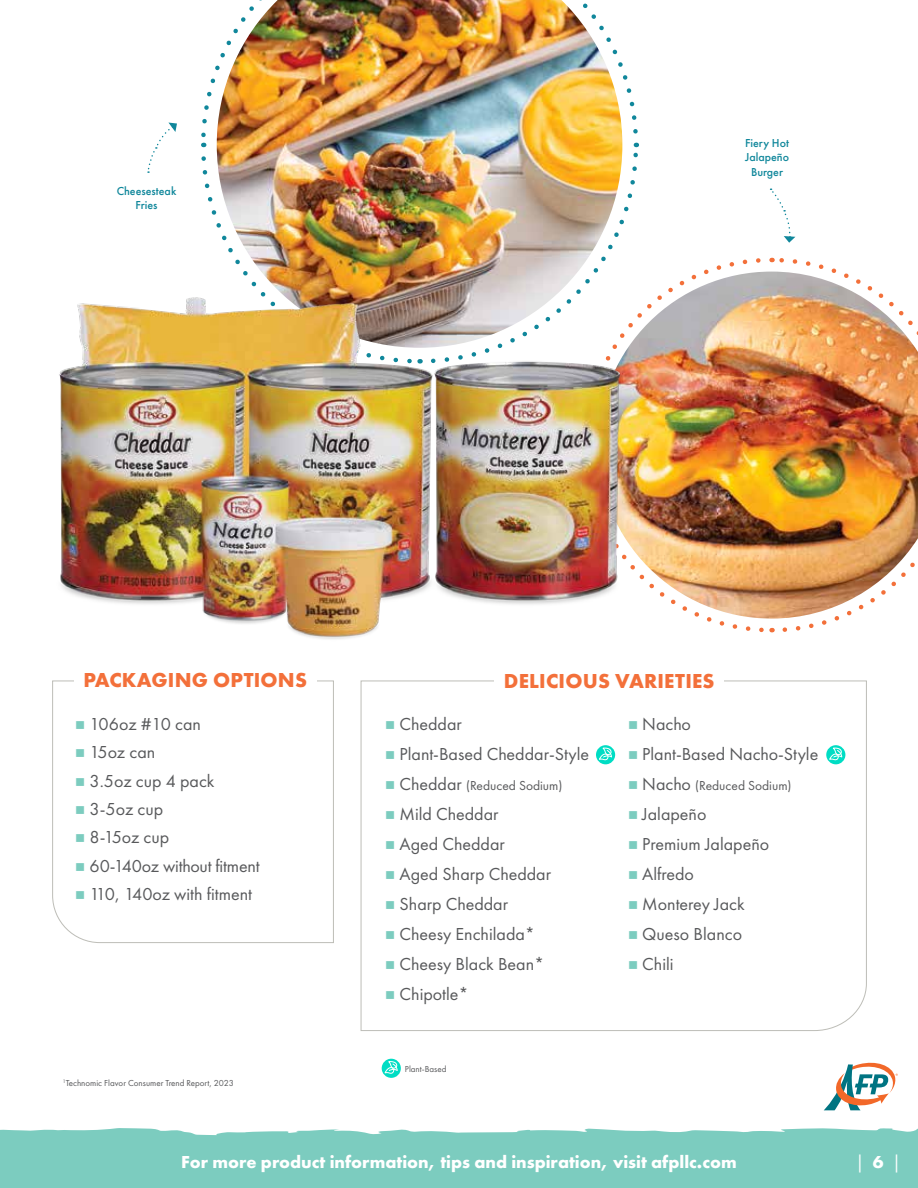
<style>
.page{position:relative;width:918px;height:1188px;background:#fff}
.page>*{position:absolute;margin:0;border:0;box-sizing:border-box;transform-origin:0 0}
.t1{font:700 21px "Futura PT";letter-spacing:.01em;color:#f3703a}
.t2{font:18px "Futura PT";color:#58595b}
.t3{font:700 18px "Futura PT";color:#fff}
.t4{font:18px "Futura PT";color:#fff}
.t5{font:13.5px "Futura PT";color:#58595b}
.t6{font:500 12px/14.4px "Futura PT";color:#10879b;text-align:center}
.t7{font:9px "Futura PT";color:#58595b}
.s1{color:#7cccbf}
.s2{font-size:18px}
.s3{font-weight:700}
</style>
<div class="page">
<div style="left:0;top:1128px;width:918px;height:60px;background:#7cccbf"></div>
<svg style="left:824px;top:1063px;width:74px;height:47px"></svg>
<svg style="left:622px;top:63px;width:16px;height:73px"></svg>
<svg style="left:201px;top:65px;width:16px;height:82px"></svg>
<svg style="left:772px;top:257px;width:65px;height:15px"></svg>
<svg style="left:147px;top:123px;width:30px;height:50px"></svg>
<svg style="left:770px;top:189px;width:25px;height:54px"></svg>
<svg style="left:52px;top:680px;width:282px;height:263px"></svg>
<div style="left:74px;top:665px;width:243px;height:27px;background:#fff"></div>
<svg style="left:360px;top:680px;width:507px;height:351px"></svg>
<div style="left:495px;top:665px;width:229px;height:29px;background:#fff"></div>
<svg style="left:382px;top:1059px;width:19px;height:19px"></svg>
<svg style="left:384px;top:1061px;width:14px;height:13px"></svg>
<svg style="left:596px;top:745px;width:19px;height:19px"></svg>
<svg style="left:599px;top:747px;width:13px;height:14px"></svg>
<svg style="left:826px;top:745px;width:19px;height:19px"></svg>
<svg style="left:829px;top:747px;width:14px;height:14px"></svg>
<img style="left:217px;top:0;width:405px;height:282px">
<img style="left:598px;top:272px;width:320px;height:347px">
<img style="left:59px;top:282px;width:576px;height:357px">
<p class="t6" style="left:117px;top:183px;width:61px">Cheesesteak<br>Fries</p>
<p class="t6" style="left:745px;top:136px;width:46px">Fiery Hot<br>Jalapeño<br>Burger</p>
<p class="t1" style="left:84px;top:666px;width:225px">PACKAGING OPTIONS</p>
<p class="t1" style="left:504px;top:667px;width:212px">DELICIOUS VARIETIES</p>
<p class="t2" style="left:75px;top:713px;width:127px"><span class="s1">■</span> 106oz #10 can</p>
<p class="t2" style="left:75px;top:742px;width:82px"><span class="s1">■</span> 15oz can</p>
<p class="t2" style="left:75px;top:770px;width:141px"><span class="s1">■</span> 3.5oz cup 4 pack</p>
<p class="t2" style="left:75px;top:798px;width:89px"><span class="s1">■</span> 3-5oz cup</p>
<p class="t2" style="left:75px;top:827px;width:96px"><span class="s1">■</span> 8-15oz cup</p>
<p class="t2" style="left:75px;top:855px;width:186px"><span class="s1">■</span> 60-140oz without fitment</p>
<p class="t2" style="left:75px;top:883px;width:178px"><span class="s1">■</span> 110, 140oz with fitment</p>
<p class="t7" style="left:63px;top:1077px;width:173px"><sup>1</sup>Technomic Flavor Consumer Trend Report, 2023</p>
<p class="t2" style="left:385px;top:713px;width:78px"><span class="s1">■</span> Cheddar</p>
<p class="t2" style="left:385px;top:743px;width:205px"><span class="s1">■</span> Plant-Based Cheddar-Style</p>
<p class="t5" style="left:385px;top:777px;width:179px"><span class="s1">■</span> <span class="s2">Cheddar</span> (Reduced Sodium)</p>
<p class="t2" style="left:385px;top:803px;width:115px"><span class="s1">■</span> Mild Cheddar</p>
<p class="t2" style="left:385px;top:833px;width:121px"><span class="s1">■</span> Aged Cheddar</p>
<p class="t2" style="left:385px;top:863px;width:167px"><span class="s1">■</span> Aged Sharp Cheddar</p>
<p class="t2" style="left:385px;top:893px;width:124px"><span class="s1">■</span> Sharp Cheddar</p>
<p class="t2" style="left:385px;top:923px;width:151px"><span class="s1">■</span> Cheesy Enchilada*</p>
<p class="t2" style="left:385px;top:953px;width:161px"><span class="s1">■</span> Cheesy Black Bean*</p>
<p class="t2" style="left:385px;top:983px;width:85px"><span class="s1">■</span> Chipotle*</p>
<p class="t7" style="left:405px;top:1064px;width:43px">Plant-Based</p>
<p class="t2" style="left:628px;top:713px;width:65px"><span class="s1">■</span> Nacho</p>
<p class="t2" style="left:628px;top:743px;width:192px"><span class="s1">■</span> Plant-Based Nacho-Style</p>
<p class="t5" style="left:628px;top:777px;width:165px"><span class="s1">■</span> <span class="s2">Nacho</span> (Reduced Sodium)</p>
<p class="t2" style="left:628px;top:803px;width:80px"><span class="s1">■</span> Jalapeño</p>
<p class="t2" style="left:628px;top:833px;width:143px"><span class="s1">■</span> Premium Jalapeño</p>
<p class="t2" style="left:628px;top:863px;width:67px"><span class="s1">■</span> Alfredo</p>
<p class="t2" style="left:628px;top:893px;width:118px"><span class="s1">■</span> Monterey Jack</p>
<p class="t2" style="left:628px;top:923px;width:116px"><span class="s1">■</span> Queso Blanco</p>
<p class="t2" style="left:628px;top:953px;width:47px"><span class="s1">■</span> Chili</p>
<p class="t3" style="left:181px;top:1150px;width:557px">For more product information, tips and inspiration, visit afpllc.com</p>
<p class="t4" style="left:856px;top:1151px;width:47px">| <span class="s3">6</span> |</p>
</div>
